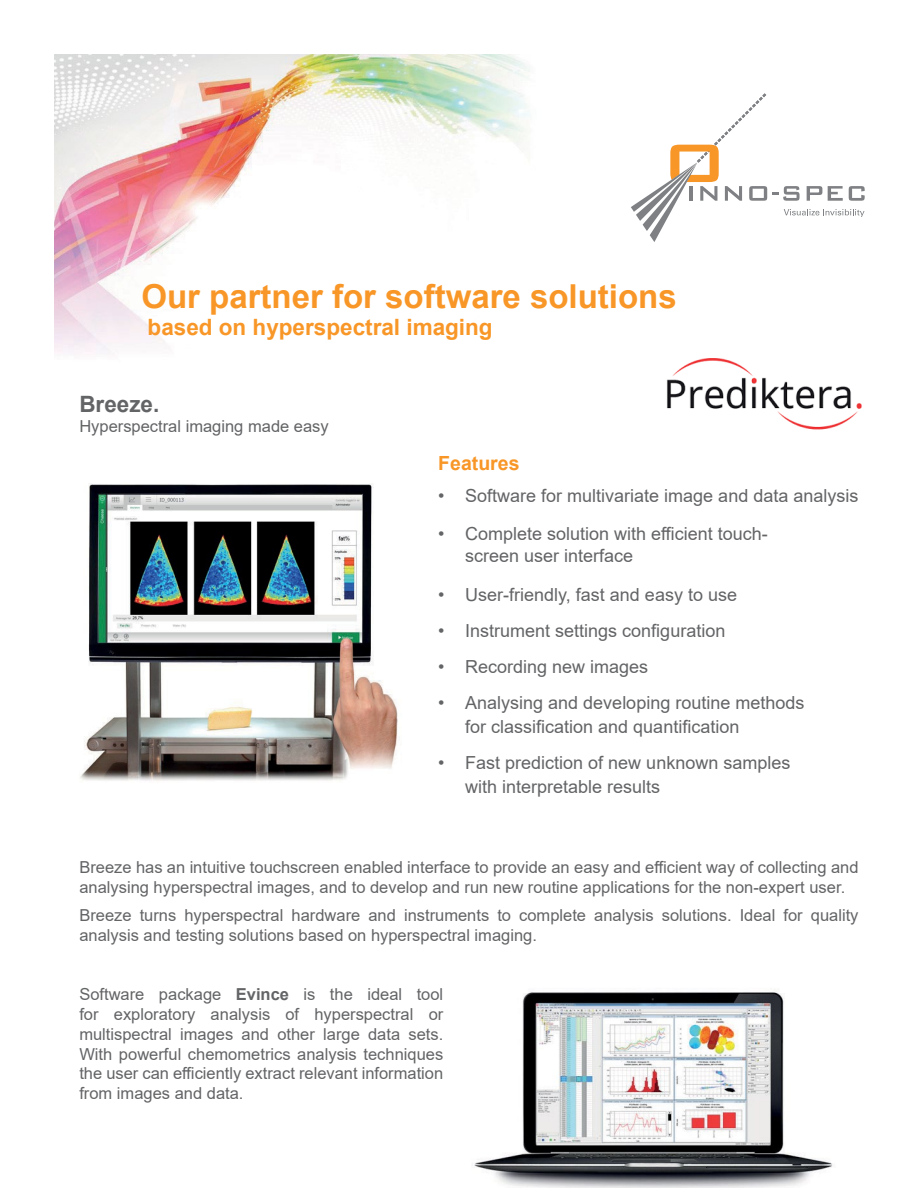
<style>
.page{position:relative;width:918px;height:1188px;background:#fff}
.page>*{position:absolute;margin:0;border:0;box-sizing:border-box;transform-origin:0 0}
.t1{font:700 33px "Arial";color:#f89728}
.t2{font:700 22.5px "Arial";color:#f89728}
.t3{font:700 22.5px "Arial";color:#636466}
.t4{font:700 19.5px "Arial";color:#f89728}
.t5{font:18px/24px "Arial";color:#636466}
.t6{font:16.5px/19.8px "Arial";color:#636466}
.s1{font-weight:700}
</style>
<div class="page">
<img style="left:54px;top:54px;width:476px;height:300px">
<img style="left:80px;top:483px;width:318px;height:298px">
<img style="left:472px;top:990px;width:361px;height:198px">
<svg style="left:631px;top:93px;width:234px;height:149px"></svg>
<img style="left:667px;top:358px;width:195px;height:72px">
<h1 class="t1" style="left:141px;top:274px;width:537px">Our partner for software solutions</h1>
<h2 class="t2" style="left:148px;top:312px;width:347px">based on hyperspectral imaging</h2>
<h2 class="t3" style="left:79px;top:389px;width:82px">Breeze.</h2>
<p class="t6" style="left:79px;top:416px;width:251px">Hyperspectral imaging made easy</p>
<p class="t4" style="left:438px;top:449px;width:83px">Features</p>
<p class="t5" style="left:438px;top:484px;width:422px">• Software for multivariate image and data analysis</p>
<p class="t5" style="left:465px;top:522px;width:304px;line-height:22.5px;text-indent:-27px">• Complete solution with efficient touch&shy;screen user interface</p>
<p class="t5" style="left:438px;top:583px;width:300px">• User-friendly, fast and easy to use</p>
<p class="t5" style="left:438px;top:619px;width:289px">• Instrument settings configuration</p>
<p class="t5" style="left:438px;top:655px;width:212px">• Recording new images</p>
<p class="t5" style="left:465px;top:691px;width:341px;text-indent:-27px">• Analysing and developing routine methods for classification and quantification</p>
<p class="t5" style="left:465px;top:751px;width:327px;text-indent:-27px">• Fast prediction of new unknown samples with interpretable results</p>
<p class="t6" style="left:79px;top:857px;width:781px">Breeze has an intuitive touchscreen enabled interface to provide an easy and efficient way of collecting and analysing hyperspectral images, and to develop and run new routine applications for the non-expert user.</p>
<p class="t6" style="left:79px;top:906px;width:781px">Breeze turns hyperspectral hardware and instruments to complete analysis solutions. Ideal for quality analysis and testing solutions based on hyperspectral imaging.</p>
<p class="t6" style="left:79px;top:984px;width:365px;text-align:justify">Software package <span class="s1">Evince</span> is the ideal tool for exploratory analysis of hyperspectral or multispectral images and other large data sets.<br>With powerful chemometrics analysis techniques the user can efficiently extract relevant information from images and data.</p>
</div>
